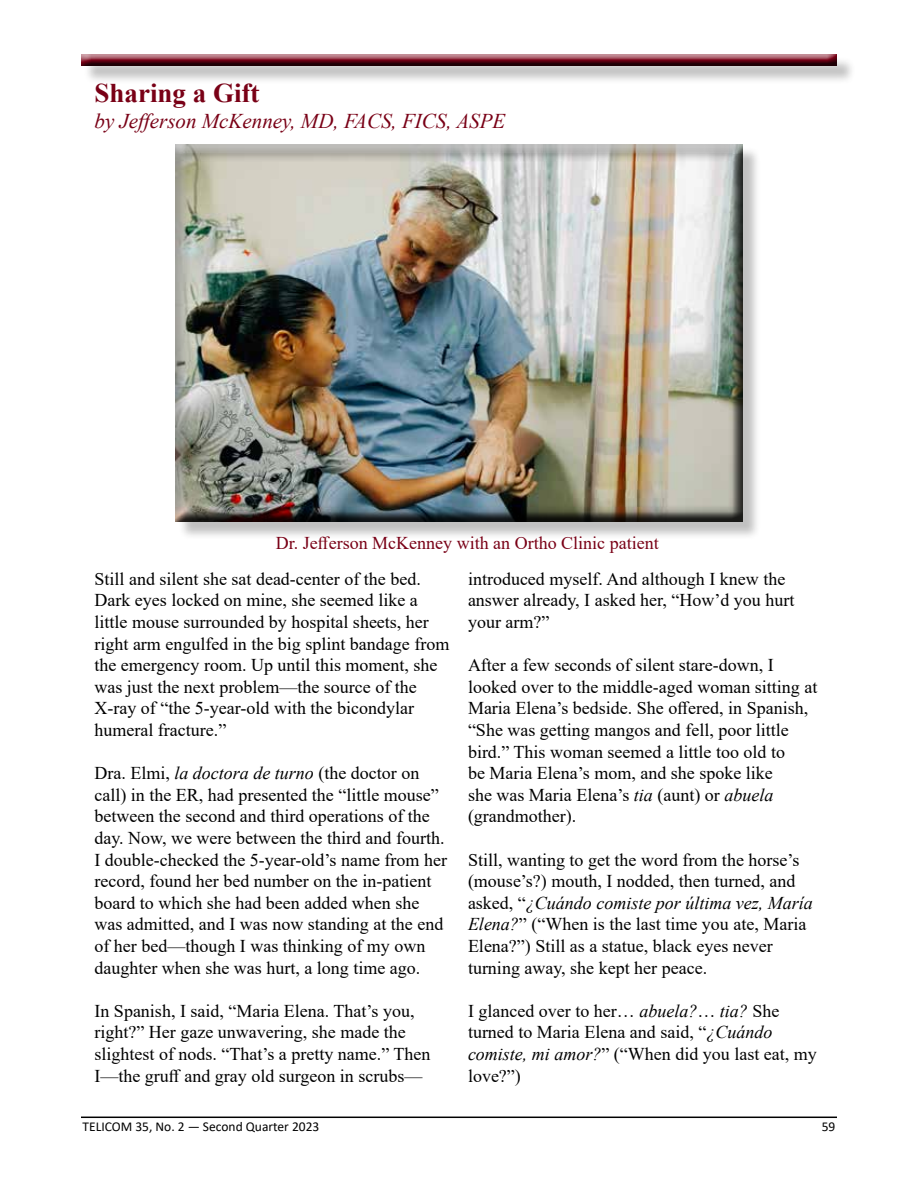
<style>
.page{position:relative;width:918px;height:1188px;background:#fff}
.page>*{position:absolute;margin:0;border:0;box-sizing:border-box;transform-origin:0 0}
.t1{font:700 27px "Times New Roman";color:#790016}
.t2{font:italic 21px "Times New Roman";color:#790016}
.t3{font:18px/21.6px "Times New Roman";color:#000}
.t4{font:18px "Times New Roman";color:#790016}
.t5{font:13.5px "Calibri";color:#000}
.s1{font-style:italic}
</style>
<div class="page">
<hr style="left:81px;top:1117px;width:756px;height:1px;background:#000">
<div style="left:83px;top:56px;width:772px;height:29px;background:#000;opacity:.25"></div>
<div style="left:80px;top:54px;width:758px;height:14px;background:#000;opacity:.75"></div>
<div style="left:178px;top:146px;width:583px;height:395px;background:#000;opacity:.25"></div>
<div style="left:169px;top:141px;width:584px;height:381px;background:#000;opacity:.75"></div>
<h1 class="t1" style="left:94px;top:74px;width:167px">Sharing a Gift</h1>
<p class="t2" style="left:94px;top:106px;width:412px">by Jefferson McKenney, MD, FACS, FICS, ASPE</p>
<p class="t4" style="left:276px;top:531px;width:384px">Dr. Jefferson McKenney with an Ortho Clinic patient</p>
<p class="t3" style="left:94px;top:567px;width:356px">Still and silent she sat dead-center of the bed.<br>Dark eyes locked on mine, she seemed like a little mouse surrounded by hospital sheets, her right arm engulfed in the big splint bandage from the emergency room. Up until this moment, she was just the next problem—the source of the X-ray of “the 5-year-old with the bicondylar humeral fracture.”</p>
<p class="t3" style="left:94px;top:762px;width:354px">Dra. Elmi, <span class="s1">la doctora de turno</span> (the doctor on call) in the ER, had presented the “little mouse” between the second and third operations of the day. Now, we were between the third and fourth.<br>I double-checked the 5-year-old’s name from her record, found her bed number on the in-patient board to which she had been added when she was admitted, and I was now standing at the end of her bed—though I was thinking of my own daughter when she was hurt, a long time ago.</p>
<p class="t3" style="left:94px;top:999px;width:338px">In Spanish, I said, “Maria Elena. That’s you, right?” Her gaze unwavering, she made the slightest of nods. “That’s a pretty name.” Then I—the gruff and gray old surgeon in scrubs—</p>
<p class="t3" style="left:468px;top:567px;width:328px">introduced myself. And although I knew the answer already, I asked her, “How’d you hurt your arm?”</p>
<p class="t3" style="left:468px;top:654px;width:351px">After a few seconds of silent stare-down, I looked over to the middle-aged woman sitting at Maria Elena’s bedside. She offered, in Spanish, “She was getting mangos and fell, poor little bird.” This woman seemed a little too old to<br>be Maria Elena’s mom, and she spoke like<br>she was Maria Elena’s <span class="s1">tia</span> (aunt) or <span class="s1">abuela </span>(grandmother).</p>
<p class="t3" style="left:468px;top:848px;width:346px">Still, wanting to get the word from the horse’s (mouse’s?) mouth, I nodded, then turned, and asked, “<span class="s1">¿Cuándo comiste por última vez, María Elena?</span>” (“When is the last time you ate, Maria Elena?”) Still as a statue, black eyes never turning away, she kept her peace.</p>
<p class="t3" style="left:468px;top:999px;width:350px">I glanced over to her… <span class="s1">abuela?</span>… <span class="s1">tia?</span> She turned to Maria Elena and said, “<span class="s1">¿Cuándo comiste, mi amor?</span>” (“When did you last eat, my love?”)</p>
<p class="t5" style="left:83px;top:1117px;width:238px">TELICOM 35, No. 2 — Second Quarter 2023</p>
<p class="t5" style="left:822px;top:1117px;width:15px">59</p>
</div>
